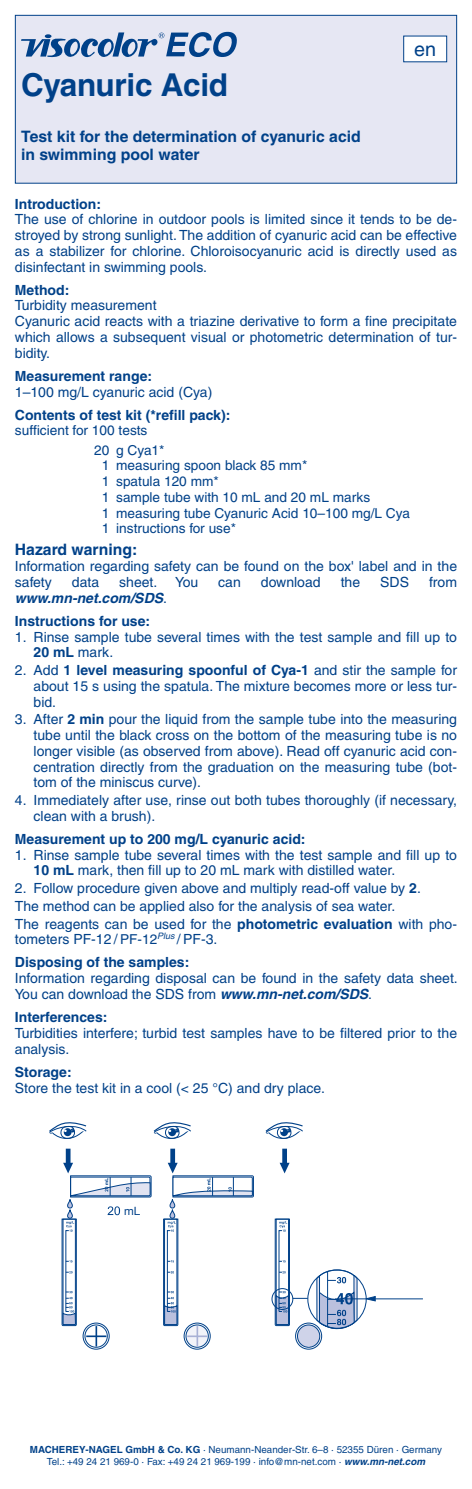
<style>
.page{position:relative;width:472px;height:1489px;background:#fff}
.page>*{position:absolute;margin:0;border:0;box-sizing:border-box;transform-origin:0 0}
._01_Headline{font:700 31.5px "Helvetica LT Pro";letter-spacing:-.01em;color:#004189}
.t1{font:19.78px "Helvetica LT Pro";color:#004189}
._02_Subhead{font:700 15.75px/18px "Helvetica LT Pro";color:#004189}
._03_Bodytext{font:14px/15.8px "Helvetica LT Pro";color:#004189}
._06_Bodytext_h_fett{font:700 14px "Helvetica LT Pro";color:#004189}
._03_Bodytext-2{font:italic 700 14px "Helvetica LT Pro";color:#004189}
._04_Bodytext_Inh{font:13.65px/15.8px "Helvetica LT Pro";color:#004189}
.t2{font:11.38px "Helvetica Neue";color:#004189}
.Adresse{font:9.8px/11.7px "Helvetica LT Pro";color:#004189;text-align:center}
.s1{font-weight:400;font-style:normal}
.s2{font-weight:700}
.s3{font-size:13.65px}
.s4{font-weight:700;font-style:italic}
</style>
<div class="page">
<div style="left:15px;top:15px;width:441px;height:168px;background:#e6e7f3"></div>
<svg style="left:21px;top:32px;width:215px;height:25px"></svg>
<div style="left:15px;top:15px;width:441px;height:169px;border:1px solid #004189"></div>
<div style="left:403px;top:34px;width:43px;height:30px;background:linear-gradient(to right,#9cb2d1,#9cb2d1)"></div>
<div style="left:403px;top:36px;width:43px;height:26px;background:#fff"></div>
<svg style="left:265px;top:1122px;width:38px;height:51px"></svg>
<div style="left:83px;top:1322px;width:26px;height:27px;border:1px solid #004189;border-radius:50%"></div>
<div style="left:85px;top:1324px;width:22px;height:23px;border:1px solid #004189;border-radius:50%"></div>
<div style="left:184px;top:1322px;width:26px;height:27px;border:1px solid #004189;border-radius:50%"></div>
<div style="left:186px;top:1324px;width:22px;height:23px;border:1px solid #004189;border-radius:50%"></div>
<div style="left:271px;top:1288px;width:21px;height:21px;border:1px solid #004189;border-radius:50%"></div>
<svg style="left:365px;top:1296px;width:10px;height:4px"></svg>
<hr style="left:375px;top:1298px;width:47px;height:1px;background:#004189">
<hr style="left:335px;top:1298px;width:31px;height:1px;background:#004189">
<svg style="left:274px;top:1218px;width:83px;height:131px"></svg>
<svg style="left:49px;top:1122px;width:205px;height:224px"></svg>
<p class="_01_Headline" style="left:21px;top:66px;width:208px">Cyanuric Acid</p>
<p class="_02_Subhead" style="left:21px;top:128px;width:341px">Test kit for the determination of cyanuric acid in swimming pool water</p>
<p class="t1" style="left:414px;top:38px;width:23px">en</p>
<p class="_06_Bodytext_h_fett" style="left:15px;top:195px;width:88px">Introduction:</p>
<p class="_03_Bodytext" style="left:15px;top:211px;width:443px;text-align:justify">The use of chlorine in outdoor pools is limited since it tends to be de&shy;stroyed by strong sunlight. The addition of cyanuric acid can be effective as a stabilizer for chlorine. Chloroisocyanuric acid is directly used as disinfectant in swimming pools.</p>
<p class="_06_Bodytext_h_fett" style="left:15px;top:281px;width:56px">Method:</p>
<p class="_03_Bodytext" style="left:15px;top:297px;width:443px">Turbidity measurement<br>Cyanuric acid reacts with a triazine derivative to form a fine precipitate which allows a subsequent visual or photometric determination of tur&shy;bidity.</p>
<p class="_06_Bodytext_h_fett" style="left:15px;top:367px;width:139px">Measurement range:</p>
<p class="_03_Bodytext" style="left:15px;top:384px;width:199px">1–100 mg/L cyanuric acid (Cya)</p>
<p class="_06_Bodytext_h_fett" style="left:15px;top:406px;width:217px">Contents of test kit (*refill pack):</p>
<p class="_04_Bodytext_Inh" style="left:15px;top:422px;width:134px">sufficient for 100 tests</p>
<p class="_04_Bodytext_Inh" style="left:102px;top:442px;width:309px;text-indent:-8px">20 g Cya1*<br>1 measuring spoon black 85 mm*<br>1 spatula 120 mm*<br>1 sample tube with 10 mL and 20 mL marks<br>1 measuring tube Cyanuric Acid 10–100 mg/L Cya<br>1 instructions for use*</p>
<p class="_02_Subhead" style="left:15px;top:540px;width:124px">Hazard warning:</p>
<p class="_03_Bodytext" style="left:15px;top:558px;width:443px">Information regarding safety can be found on the box' label and in the safety</p>
<p class="_03_Bodytext" style="left:72px;top:573px;width:29px">data</p>
<p class="_03_Bodytext" style="left:119px;top:573px;width:40px">sheet.</p>
<p class="_03_Bodytext" style="left:175px;top:573px;width:24px">You</p>
<p class="_03_Bodytext" style="left:218px;top:573px;width:24px">can</p>
<p class="_03_Bodytext" style="left:260px;top:573px;width:61px">download</p>
<p class="_03_Bodytext" style="left:340px;top:573px;width:21px">the</p>
<p class="_03_Bodytext" style="left:380px;top:573px;width:30px">SDS</p>
<p class="_03_Bodytext" style="left:428px;top:573px;width:29px">from</p>
<p class="_03_Bodytext-2" style="left:15px;top:589px;width:153px">www.mn-net.com/SDS<span class="s1">.</span></p>
<p class="_06_Bodytext_h_fett" style="left:15px;top:612px;width:137px">Instructions for use:</p>
<p class="_03_Bodytext" style="left:34px;top:628px;width:424px;text-indent:-19px">1. Rinse sample tube several times with the test sample and fill up to<br><span class="s2">20 mL</span> mark.</p>
<p class="_03_Bodytext" style="left:34px;top:662px;width:424px;text-align:justify;text-indent:-19px">2. Add <span class="s2">1 level measuring spoonful of Cya-1</span> and stir the sample for about 15 s using the spatula. The mixture becomes more or less tur&shy;bid.</p>
<p class="_03_Bodytext" style="left:34px;top:711px;width:424px;text-align:justify;text-indent:-19px">3. After <span class="s2">2 min</span> pour the liquid from the sample tube into the measuring tube until the black cross on the bottom of the measuring tube is no longer visible (as observed from above). Read off cyanuric acid con&shy;centration directly from the graduation on the measuring tube (bot&shy;tom of the miniscus curve).</p>
<p class="_03_Bodytext" style="left:34px;top:792px;width:424px;text-indent:-19px">4. Immediately after use, rinse out both tubes thoroughly (if necessary, clean with a brush).</p>
<p class="_06_Bodytext_h_fett" style="left:15px;top:830px;width:292px">Measurement up to 200 mg/L cyanuric acid:</p>
<p class="_03_Bodytext" style="left:34px;top:846px;width:424px;text-indent:-19px">1. Rinse sample tube several times with the test sample and fill up to<br><span class="s2">10 mL</span> mark, then fill up to 20 mL mark with distilled water.</p>
<p class="_03_Bodytext" style="left:15px;top:880px;width:407px">2. Follow procedure given above and multiply read-off value by <span class="s2">2</span>.</p>
<p class="_03_Bodytext" style="left:15px;top:898px;width:381px">The method can be applied also for the analysis of sea water.</p>
<p class="_03_Bodytext" style="left:15px;top:915px;width:443px">The reagents can be used for the <span class="s2">photometric evaluation</span> with pho&shy;tometers PF-12 / <span class="s3">PF-12</span><sup>Plus</sup> / PF-3.</p>
<p class="_06_Bodytext_h_fett" style="left:15px;top:953px;width:176px">Disposing of the samples:</p>
<p class="_03_Bodytext" style="left:15px;top:970px;width:444px">Information regarding disposal can be found in the safety data sheet.<br>You can download the SDS from <span class="s4">www.mn-net.com/SDS</span>.</p>
<p class="_06_Bodytext_h_fett" style="left:15px;top:1008px;width:94px">Interferences:</p>
<p class="_03_Bodytext" style="left:15px;top:1025px;width:443px">Turbidities interfere; turbid test samples have to be filtered prior to the analysis.</p>
<p class="_06_Bodytext_h_fett" style="left:15px;top:1063px;width:58px">Storage:</p>
<p class="_03_Bodytext" style="left:15px;top:1079px;width:311px">Store the test kit in a cool (&lt; 25 °C) and dry place.</p>
<p class="t2" style="left:124px;top:1202px;width:18px">mL</p>
<p class="Adresse" style="left:30px;top:1443px;width:413px"><span class="s2">MACHEREY-NAGEL GmbH &amp; Co. KG</span> · Neumann-Neander-Str. 6–8 · 52355 Düren · Germany<br>Tel.: +49 24 21 969-0 · Fax: +49 24 21 969-199 · info@mn-net.com · <span class="s4">www.mn-net.com</span></p>
</div>
